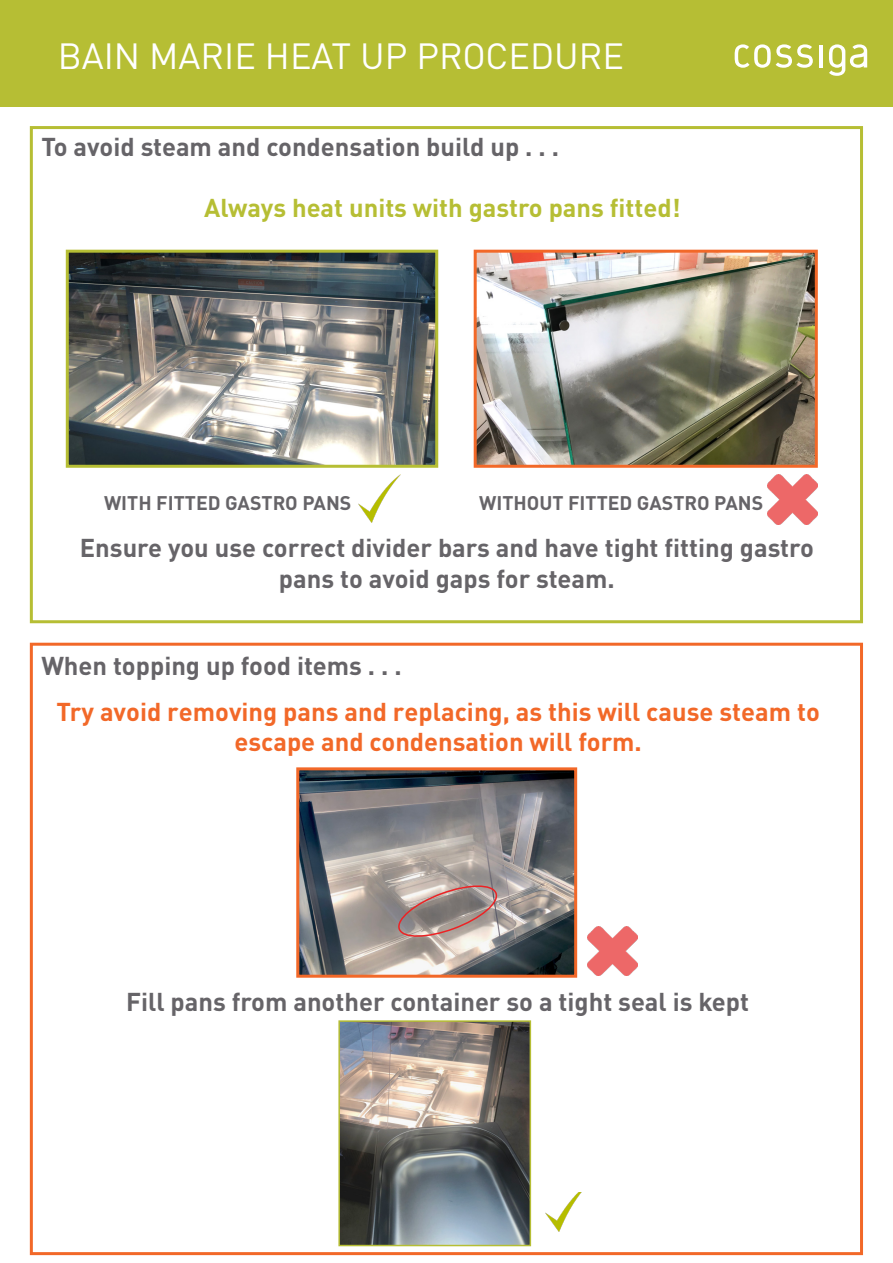
<style>
.page{position:relative;width:893px;height:1263px;background:#fff}
.page>*{position:absolute;margin:0;border:0;box-sizing:border-box;transform-origin:0 0}
.t1{font:36px "DINOT";color:#fff}
.t2{font:700 25.5px/30.6px "DINOT";color:#666468;text-align:center}
.t3{font:700 25.5px/30.6px "DINOT";color:#f26828;text-align:center}
.t4{font:700 25.5px "DINOT";color:#b6be34}
.t5{font:700 19.5px "DINOT";color:#666468}
</style>
<div class="page">
<div style="left:30px;top:126px;width:833px;height:497px;border:3px solid #b6be34"></div>
<div style="left:1px;top:0;width:892px;height:107px;background:#b6be34"></div>
<hr style="left:819px;top:45px;width:3px;height:23px;background:#fff">
<svg style="left:829px;top:44px;width:38px;height:32px"></svg>
<svg style="left:735px;top:44px;width:78px;height:24px"></svg>
<img style="left:70px;top:254px;width:364px;height:210px">
<div style="left:66px;top:250px;width:372px;height:218px;border:3px solid #b6be34"></div>
<img style="left:478px;top:254px;width:336px;height:210px">
<div style="left:474px;top:250px;width:344px;height:218px;border:3px solid #f26828"></div>
<img style="left:358px;top:475px;width:43px;height:47px">
<img style="left:768px;top:475px;width:49px;height:49px">
<div style="left:30px;top:643px;width:833px;height:612px;border:3px solid #f26828"></div>
<img style="left:300px;top:771px;width:273px;height:203px">
<div style="left:296px;top:767px;width:281px;height:211px;border:3px solid #f26828"></div>
<img style="left:341px;top:1023px;width:187px;height:220px">
<div style="left:338px;top:1020px;width:193px;height:226px;border:2px solid #b6be34"></div>
<img style="left:588px;top:926px;width:49px;height:49px">
<img style="left:546px;top:1192px;width:36px;height:39px">
<svg style="left:396px;top:882px;width:103px;height:58px;background:#ac9994"></svg>
<h1 class="t1" style="left:58px;top:33px;width:568px">BAIN MARIE HEAT UP PROCEDURE</h1>
<p class="t2" style="left:41px;top:131px;width:519px">To avoid steam and condensation build up . . .</p>
<p class="t4" style="left:204px;top:191px;width:478px">Always heat units with gastro pans fitted!</p>
<p class="t5" style="left:104px;top:490px;width:249px">WITH FITTED GASTRO PANS</p>
<p class="t5" style="left:479px;top:490px;width:286px">WITHOUT FITTED GASTRO PANS</p>
<p class="t2" style="left:80px;top:532px;width:735px">Ensure you use correct divider bars and have tight fitting gastro pans to avoid gaps for steam.</p>
<p class="t2" style="left:41px;top:650px;width:362px">When topping up food items . . .</p>
<p class="t3" style="left:57px;top:695px;width:765px">Try avoid removing pans and replacing, as this will cause steam to escape and condensation will form.</p>
<p class="t2" style="left:126px;top:986px;width:624px">Fill pans from another container so a tight seal is kept</p>
</div>
